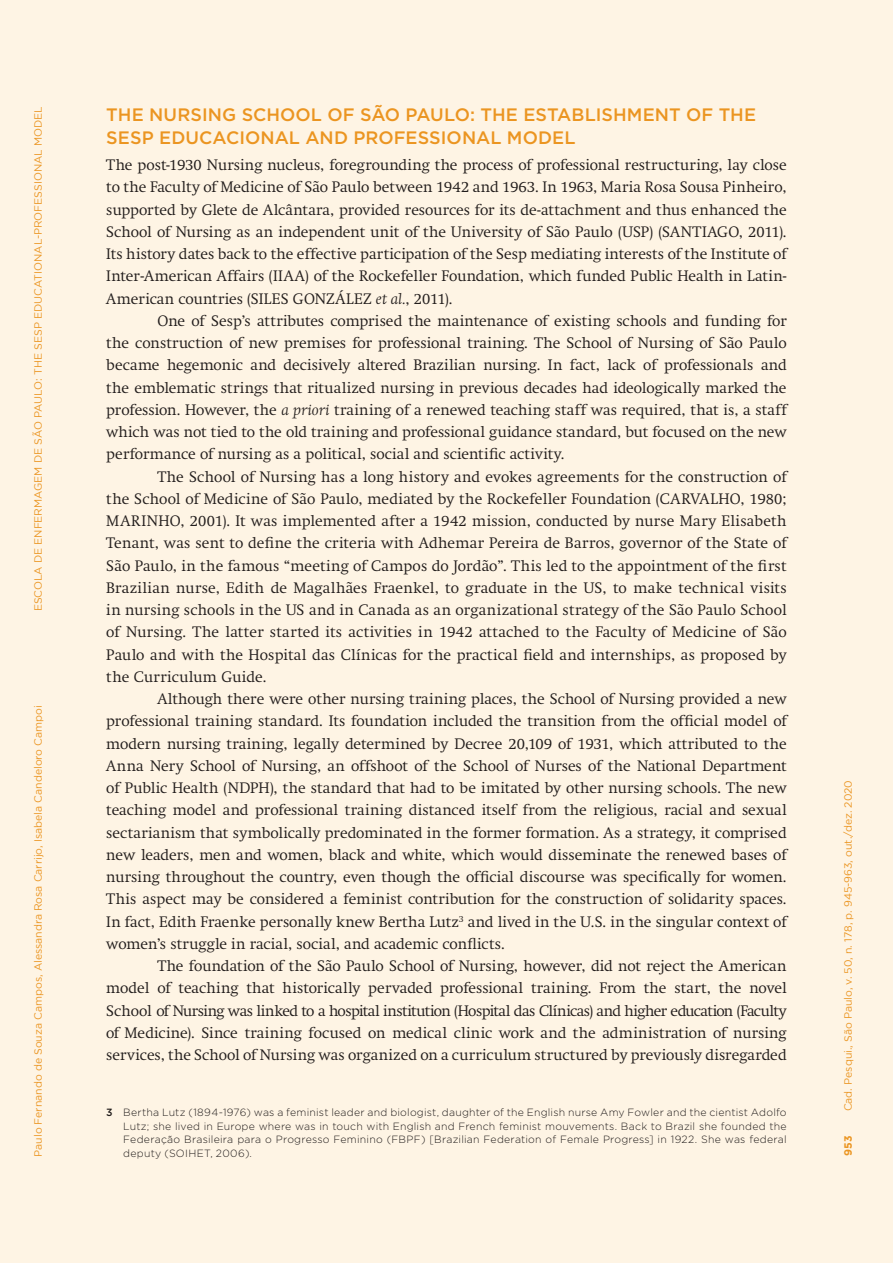
<style>
.page{position:relative;width:893px;height:1263px;background:#fef4e4}
.page>*{position:absolute;margin:0;border:0;box-sizing:border-box;transform-origin:0 0}
.subtitulo_1{font:500 18px/22.2px "Gotham HTF";letter-spacing:.005em;color:#ec9c26}
.Texto_INGLES{font:300 15px/22.2px "Swift";letter-spacing:.01em;color:#231f20;text-align:justify}
.Texto_paragrafo_1_IN{font:300 15px/22.2px "Swift";letter-spacing:.01em;color:#231f20;text-align:justify}
.nota_rodapé{font:300 10.5px/13.5px "Gotham HTF";letter-spacing:.025em;color:#231f20;text-align:justify}
.t1{font:10.5px "Gotham";color:#ec9c26}
.t2{font:700 10.5px "Gotham";color:#ec9c26}
.s1{font-style:italic}
.s2{font-weight:500}
</style>
<div class="page">
<p class="t1" style="left:32px;top:611px;width:506px;rotate:-90deg">ESCOLA DE ENFERMAGEM DE SÃO PAULO: THE SESP EDUCATIONAL-PROFESSIONAL MODEL</p>
<p class="subtitulo_1" style="left:106px;top:104px;width:651px">THE NURSING SCHOOL OF SÃO PAULO: THE ESTABLISHMENT OF THE<br>SESP EDUCACIONAL AND PROFESSIONAL MODEL</p>
<p class="Texto_paragrafo_1_IN" style="left:106px;top:154px;width:682px">The post-1930 Nursing nucleus, foregrounding the process of professional restructuring, lay close to the Faculty of Medicine of São Paulo between 1942 and 1963. In 1963, Maria Rosa Sousa Pinheiro, supported by Glete de Alcântara, provided resources for its de-attachment and thus enhanced the School of Nursing as an independent unit of the University of São Paulo (USP) (SANTIAGO, 2011).<br>Its history dates back to the effective participation of the Sesp mediating interests of the Institute of Inter-American Affairs (IIAA) of the Rockefeller Foundation, which funded Public Health in Latin-American countries (SILES GONZÁLEZ <span class="s1">et al.</span>, 2011).</p>
<p class="Texto_INGLES" style="left:106px;top:310px;width:682px;text-indent:51px">One of Sesp’s attributes comprised the maintenance of existing schools and funding for the construction of new premises for professional training. The School of Nursing of São Paulo became hegemonic and decisively altered Brazilian nursing. In fact, lack of professionals and the emblematic strings that ritualized nursing in previous decades had ideologically marked the profession. However, the <span class="s1">a priori</span> training of a renewed teaching staff was required, that is, a staff which was not tied to the old training and professional guidance standard, but focused on the new performance of nursing as a political, social and scientific activity.</p>
<p class="Texto_INGLES" style="left:106px;top:465px;width:682px;text-indent:51px">The School of Nursing has a long history and evokes agreements for the construction of the School of Medicine of São Paulo, mediated by the Rockefeller Foundation (CARVALHO, 1980; MARINHO, 2001). It was implemented after a 1942 mission, conducted by nurse Mary Elisabeth Tenant, was sent to define the criteria with Adhemar Pereira de Barros, governor of the State of São Paulo, in the famous “meeting of Campos do Jordão”. This led to the appointment of the first Brazilian nurse, Edith de Magalhães Fraenkel, to graduate in the US, to make technical visits in nursing schools in the US and in Canada as an organizational strategy of the São Paulo School of Nursing. The latter started its activities in 1942 attached to the Faculty of Medicine of São Paulo and with the Hospital das Clínicas for the practical field and internships, as proposed by the Curriculum Guide.</p>
<p class="Texto_INGLES" style="left:106px;top:688px;width:682px;text-indent:51px">Although there were other nursing training places, the School of Nursing provided a new professional training standard. Its foundation included the transition from the official model of modern nursing training, legally determined by Decree 20,109 of 1931, which attributed to the Anna Nery School of Nursing, an offshoot of the School of Nurses of the National Department of Public Health (NDPH), the standard that had to be imitated by other nursing schools. The new teaching model and professional training distanced itself from the religious, racial and sexual sectarianism that symbolically predominated in the former formation. As a strategy, it comprised new leaders, men and women, black and white, which would disseminate the renewed bases of nursing throughout the country, even though the official discourse was specifically for women.<br>This aspect may be considered a feminist contribution for the construction of solidarity spaces.<br>In fact, Edith Fraenke personally knew Bertha Lutz<sup>3</sup> and lived in the U.S. in the singular context of women’s struggle in racial, social, and academic conflicts.</p>
<p class="Texto_INGLES" style="left:106px;top:955px;width:682px;text-indent:51px">The foundation of the São Paulo School of Nursing, however, did not reject the American model of teaching that historically pervaded professional training. From the start, the novel School of Nursing was linked to a hospital institution (Hospital das Clínicas) and higher education (Faculty of Medicine). Since training focused on medical clinic work and the administration of nursing services, the School of Nursing was organized on a curriculum structured by previously disregarded</p>
<p class="t1" style="left:32px;top:1157px;width:453px;rotate:-90deg">Paulo Fernando de Souza Campos, Alessandra Rosa Carrijo, Isabela Candeloro Campoi</p>
<p class="nota_rodapé" style="left:123px;top:1105px;width:665px;text-indent:-17px"><span class="s2">3</span> Bertha Lutz (1894-1976) was a feminist leader and biologist, daughter of the English nurse Amy Fowler and the cientist Adolfo Lutz; she lived in Europe where was in touch with English and French feminist mouvements. Back to Brazil she founded the Federação Brasileira para o Progresso Feminino (FBPF) [Brazilian Federation of Female Progress] in 1922. She was federal deputy (SOIHET, 2006).</p>
<p class="t1" style="left:842px;top:1111px;width:333px;rotate:-90deg">Cad. Pesqui., São Paulo, v. 50, n. 178, p. 945-963, out./dez. 2020</p>
<p class="t2" style="left:842px;top:1155px;width:22px;rotate:-90deg">953</p>
</div>
